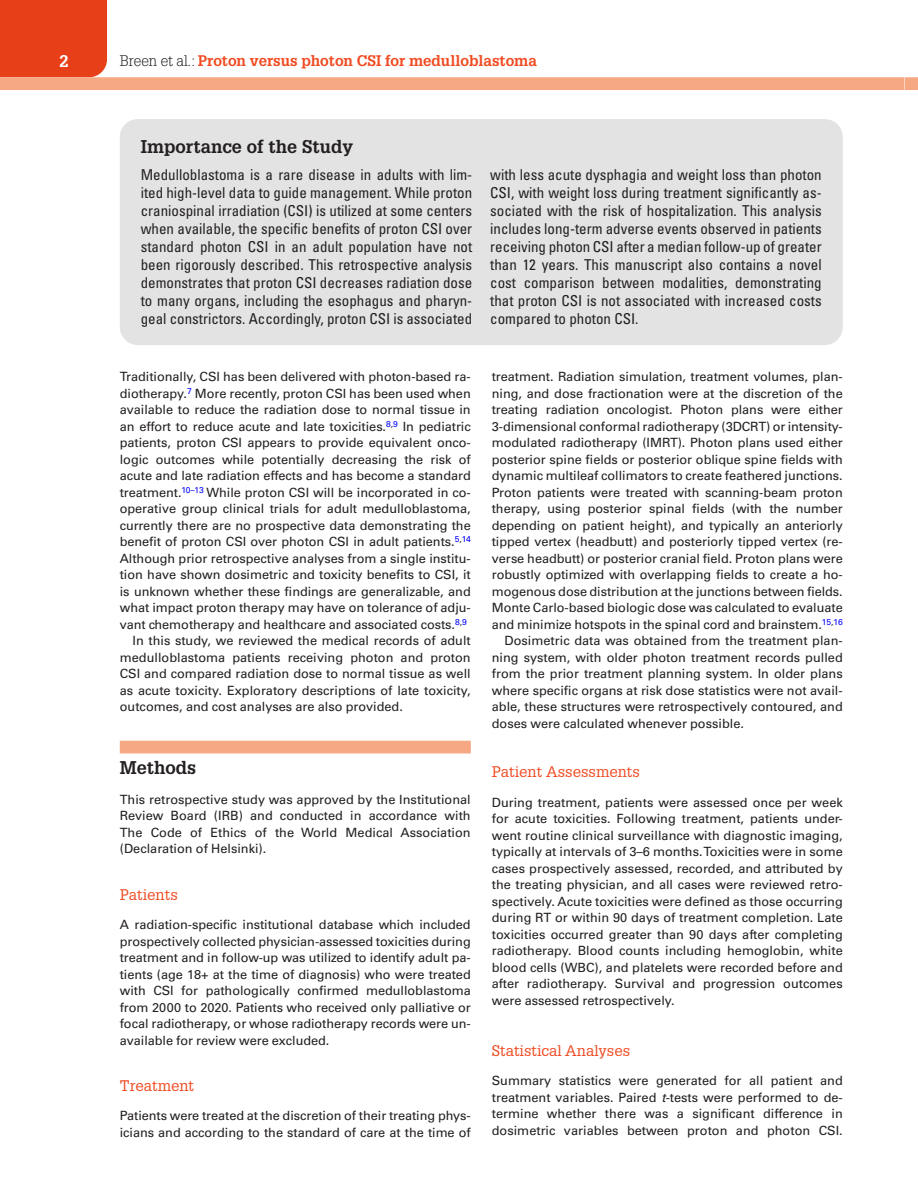
<style>
.page{position:relative;width:918px;height:1202px;background:#fff}
.page>*{position:absolute;margin:0;border:0;box-sizing:border-box;transform-origin:0 0}
.Box_Head{font:700 18px "Glypha LT Std";color:#231f20}
.HeadA{font:700 18px "Glypha LT Std";color:#231f20}
.t1{font:700 16.5px "Glypha LT Std";color:#fff}
.Box_Text{font:condensed 15px/18px "Univers LT Std";color:#231f20;text-align:justify}
.HeadB{font:15px "Glypha LT Std";color:#f04b22}
.t2{font:15px "Glypha LT Std Bold 2";color:#f04b22}
.Text{font:12.75px/16.5px "Univers LT Std";letter-spacing:-.005em;color:#231f20;text-align:justify}
.TextInd{font:12.75px/16.5px "Univers LT Std";color:#231f20;text-align:justify}
.s1{font-family:"Glypha LT Std";font-weight:300;color:#231f20}
.s2{font-style:italic}
</style>
<div class="page">
<div style="left:0;top:0;width:107px;height:77px;background:#e73f18"></div>
<div style="left:0;top:77px;width:904px;height:13px;background:#f5a882"></div>
<div style="left:905px;top:77px;width:13px;height:13px;background:#f5a882"></div>
<div style="left:120px;top:740px;width:351px;height:13px;background:#f5a882"></div>
<div style="left:120px;top:119px;width:723px;height:226px;background:#e3e3e3;border-radius:18px"></div>
<p class="t1" style="left:60px;top:50px;width:11px">2</p>
<p class="t2" style="left:120px;top:51px;width:419px"><span class="s1">Breen et al.:</span> Proton versus photon CSI for medulloblastoma</p>
<p class="Box_Head" style="left:141px;top:135px;width:214px">Importance of the Study</p>
<p class="Box_Text" style="left:141px;top:165px;width:333px">Medulloblastoma is a rare disease in adults with lim&shy;ited high-level data to guide management. While proton craniospinal irradiation (CSI) is utilized at some centers when available, the specific benefits of proton CSI over standard photon CSI in an adult population have not been rigorously described. This retrospective analysis demonstrates that proton CSI decreases radiation dose to many organs, including the esophagus and pharyn&shy;geal constrictors. Accordingly, proton CSI is associated</p>
<p class="Box_Text" style="left:490px;top:165px;width:333px">with less acute dysphagia and weight loss than photon CSI, with weight loss during treatment significantly as&shy;sociated with the risk of hospitalization. This analysis includes long-term adverse events observed in patients receiving photon CSI after a median follow-up of greater than 12 years. This manuscript also contains a novel cost comparison between modalities, demonstrating that proton CSI is not associated with increased costs compared to photon CSI.</p>
<p class="TextInd" style="left:120px;top:368px;width:353px">Traditionally, CSI has been delivered with photon-based ra&shy;diotherapy.<sup>7</sup> More recently, proton CSI has been used when available to reduce the radiation dose to normal tissue in an effort to reduce acute and late toxicities.<sup>8</sup><sup>,</sup><sup>9</sup> In pediatric patients, proton CSI appears to provide equivalent onco&shy;logic outcomes while potentially decreasing the risk of acute and late radiation effects and has become a standard treatment.<sup>10–13</sup> While proton CSI will be incorporated in co&shy;operative group clinical trials for adult medulloblastoma, currently there are no prospective data demonstrating the benefit of proton CSI over photon CSI in adult patients.<sup>5</sup><sup>,</sup><sup>14<br></sup>Although prior retrospective analyses from a single institu&shy;tion have shown dosimetric and toxicity benefits to CSI, it is unknown whether these findings are generalizable, and what impact proton therapy may have on tolerance of adju&shy;vant chemotherapy and healthcare and associated costs.<sup>8</sup><sup>,</sup><sup>9</sup></p>
<p class="TextInd" style="left:120px;top:632px;width:353px;text-indent:13px">In this study, we reviewed the medical records of adult medulloblastoma patients receiving photon and proton CSI and compared radiation dose to normal tissue as well as acute toxicity. Exploratory descriptions of late toxicity, outcomes, and cost analyses are also provided.</p>
<h2 class="HeadA" style="left:120px;top:757px;width:78px">Methods</h2>
<p class="Text" style="left:120px;top:791px;width:353px">This retrospective study was approved by the Institutional Review Board (IRB) and conducted in accordance with The Code of Ethics of the World Medical Association (Declaration of Helsinki).</p>
<h3 class="HeadB" style="left:120px;top:885px;width:60px">Patients</h3>
<p class="Text" style="left:120px;top:916px;width:353px">A radiation-specific institutional database which included prospectively collected physician-assessed toxicities during treatment and in follow-up was utilized to identify adult pa&shy;tients (age 18+ at the time of diagnosis) who were treated with CSI for pathologically confirmed medulloblastoma from 2000 to 2020. Patients who received only palliative or focal radiotherapy, or whose radiotherapy records were un&shy;available for review were excluded.</p>
<h3 class="HeadB" style="left:120px;top:1076px;width:76px">Treatment</h3>
<p class="Text" style="left:120px;top:1107px;width:353px">Patients were treated at the discretion of their treating phys&shy;icians and according to the standard of care at the time of</p>
<p class="Text" style="left:492px;top:368px;width:353px">treatment. Radiation simulation, treatment volumes, plan&shy;ning, and dose fractionation were at the discretion of the treating radiation oncologist. Photon plans were either 3-dimensional conformal radiotherapy (3DCRT) or intensity&shy;modulated radiotherapy (IMRT). Photon plans used either posterior spine fields or posterior oblique spine fields with dynamic multileaf collimators to create feathered junctions.<br>Proton patients were treated with scanning-beam proton therapy, using posterior spinal fields (with the number depending on patient height), and typically an anteriorly tipped vertex (headbutt) and posteriorly tipped vertex (re&shy;verse headbutt) or posterior cranial field. Proton plans were robustly optimized with overlapping fields to create a ho&shy;mogenous dose distribution at the junctions between fields.<br>Monte Carlo-based biologic dose was calculated to evaluate and minimize hotspots in the spinal cord and brainstem.<sup>15</sup><sup>,</sup><sup>16</sup></p>
<p class="TextInd" style="left:492px;top:632px;width:353px;text-indent:13px">Dosimetric data was obtained from the treatment plan&shy;ning system, with older photon treatment records pulled from the prior treatment planning system. In older plans where specific organs at risk dose statistics were not avail&shy;able, these structures were retrospectively contoured, and doses were calculated whenever possible.</p>
<h3 class="HeadB" style="left:492px;top:763px;width:150px">Patient Assessments</h3>
<p class="Text" style="left:492px;top:794px;width:353px">During treatment, patients were assessed once per week for acute toxicities. Following treatment, patients under&shy;went routine clinical surveillance with diagnostic imaging, typically at intervals of 3–6 months. Toxicities were in some cases prospectively assessed, recorded, and attributed by the treating physician, and all cases were reviewed retro&shy;spectively. Acute toxicities were defined as those occurring during RT or within 90 days of treatment completion. Late toxicities occurred greater than 90 days after completing radiotherapy. Blood counts including hemoglobin, white blood cells (WBC), and platelets were recorded before and after radiotherapy. Survival and progression outcomes were assessed retrospectively.</p>
<h3 class="HeadB" style="left:492px;top:1041px;width:140px">Statistical Analyses</h3>
<p class="Text" style="left:492px;top:1072px;width:353px">Summary statistics were generated for all patient and treatment variables. Paired <span class="s2">t</span>-tests were performed to de&shy;termine whether there was a significant difference in dosimetric variables between proton and photon CSI.</p>
</div>
